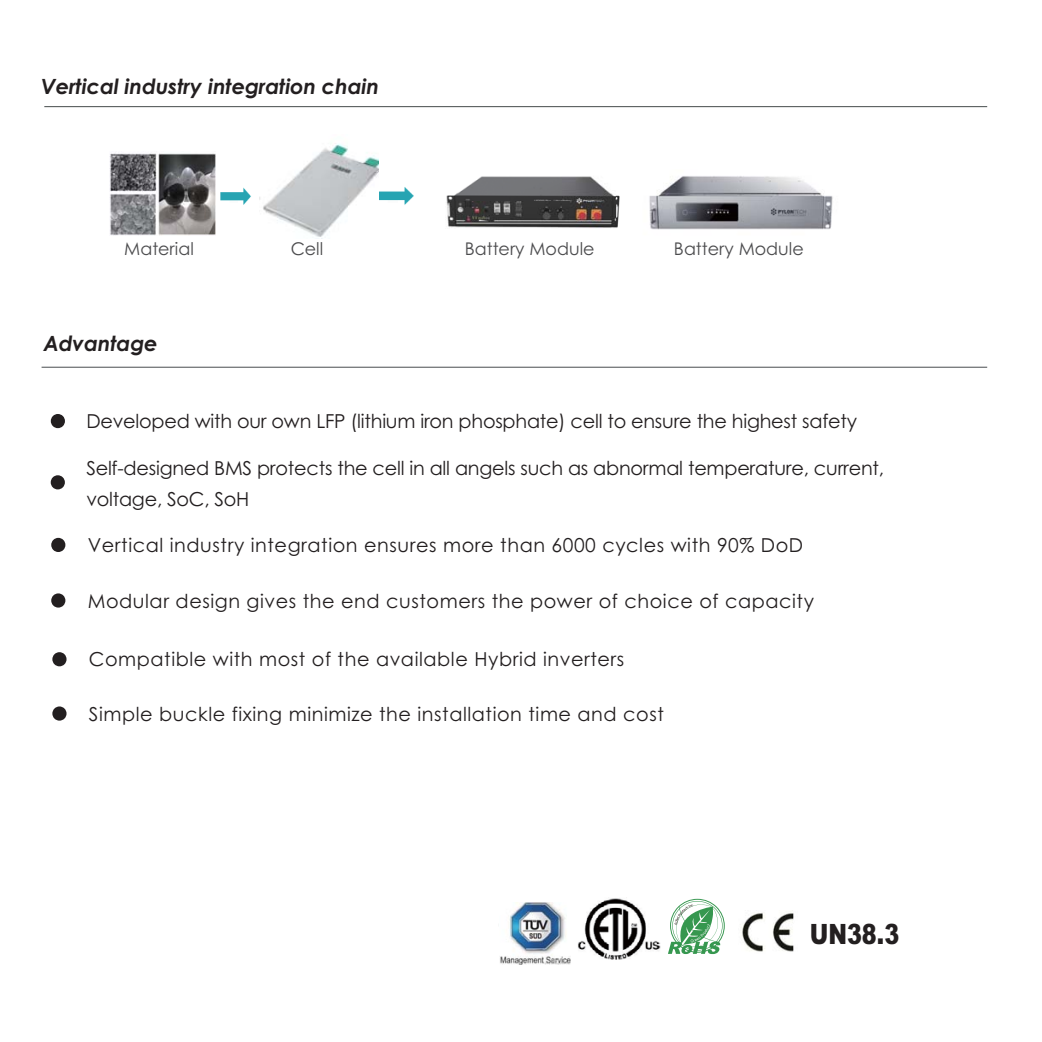
<style>
.page{position:relative;width:1042px;height:1042px;background:#fff}
.page>*{position:absolute;margin:0;border:0;box-sizing:border-box;transform-origin:0 0}
.t1{font:900 28px "Arial";color:#231f20;scale:.8 1}
.t2{font:italic 700 21px "Century Gothic";letter-spacing:-.005em;color:#231f20}
.t3{font:19.25px "Century Gothic";letter-spacing:.03em;color:#231f20}
.t4{font:19.25px/30.8px "Century Gothic";letter-spacing:-.01em;color:#231f20}
.t5{font:17.5px "Century Gothic";color:#4c4c4e}
</style>
<div class="page">
<img style="left:109px;top:153px;width:107px;height:82px">
<img style="left:379px;top:187px;width:35px;height:18px">
<img style="left:741px;top:910px;width:53px;height:42px">
<img style="left:500px;top:902px;width:70px;height:62px">
<svg style="left:668px;top:898px;width:57px;height:56px"></svg>
<img style="left:446px;top:176px;width:171px;height:52px">
<img style="left:649px;top:176px;width:184px;height:54px">
<img style="left:617px;top:195px;width:3px;height:33px">
<img style="left:259px;top:143px;width:119px;height:94px">
<img style="left:220px;top:187px;width:31px;height:18px">
<svg style="left:51px;top:414px;width:14px;height:14px"></svg>
<svg style="left:51px;top:475px;width:14px;height:14px"></svg>
<svg style="left:51px;top:538px;width:14px;height:14px"></svg>
<svg style="left:51px;top:593px;width:14px;height:14px"></svg>
<svg style="left:52px;top:652px;width:15px;height:14px"></svg>
<svg style="left:52px;top:706px;width:15px;height:14px"></svg>
<img style="left:578px;top:898px;width:83px;height:61px">
<p class="t2" style="left:41px;top:79px;width:339px">Vertical industry integration chain</p>
<p class="t5" style="left:124px;top:242px;width:71px">Material</p>
<p class="t5" style="left:291px;top:242px;width:34px">Cell</p>
<p class="t5" style="left:465px;top:242px;width:131px">Battery Module</p>
<p class="t2" style="left:43px;top:335px;width:116px">Advantage</p>
<p class="t5" style="left:674px;top:242px;width:131px">Battery Module</p>
<p class="t4" style="left:86px;top:408px;width:772px">Developed with our own LFP (lithium iron phosphate) cell to ensure the highest safety</p>
<p class="t4" style="left:86px;top:455px;width:799px">Self-designed BMS protects the cell in all angels such as abnormal temperature, current, voltage, SoC, SoH</p>
<p class="t3" style="left:88px;top:538px;width:717px">Vertical industry integration ensures more than 6000 cycles with 90% DoD</p>
<p class="t3" style="left:88px;top:593px;width:728px">Modular design gives the end customers the power of choice of capacity</p>
<p class="t3" style="left:89px;top:652px;width:537px">Compatible with most of the available Hybrid inverters</p>
<p class="t3" style="left:89px;top:706px;width:576px">Simple buckle fixing minimize the installation time and cost</p>
<h1 class="t1" style="left:809px;top:918px;width:113px">UN38.3</h1>
</div>
